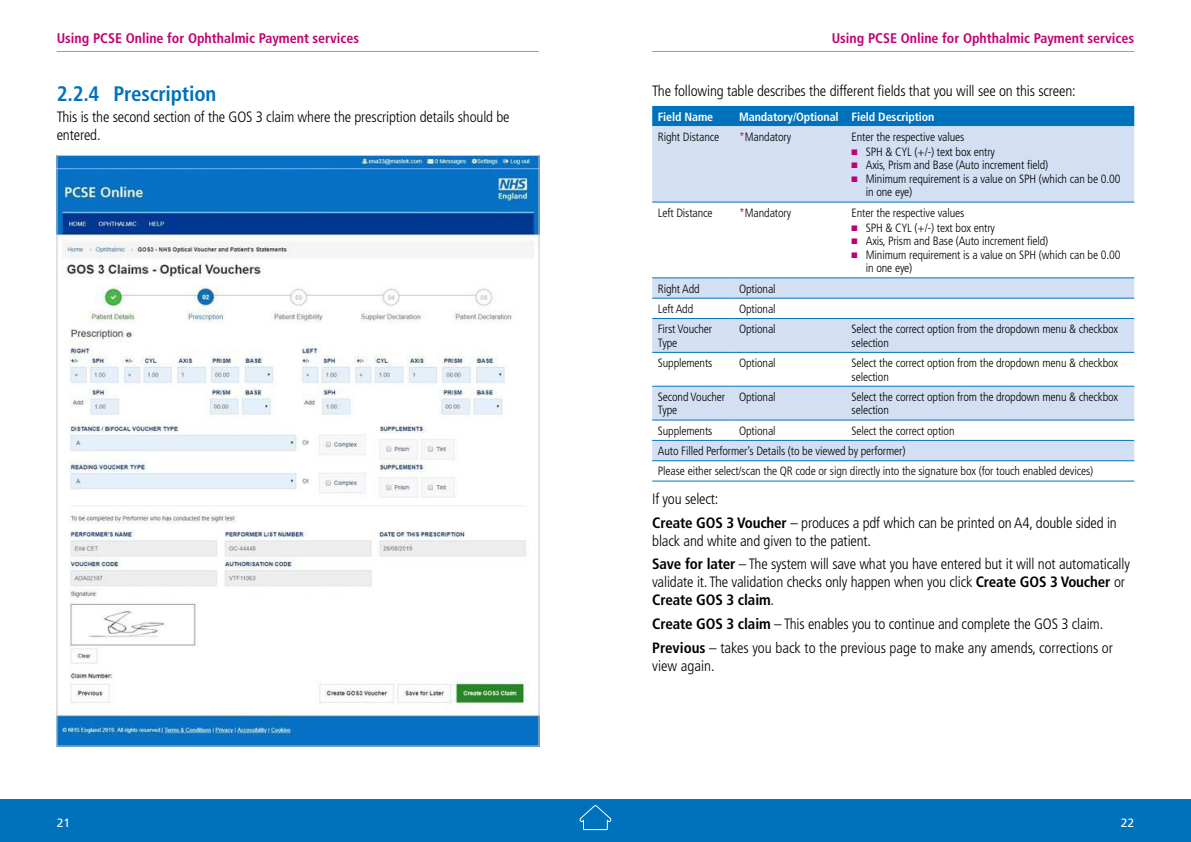
<style>
.page{position:relative;width:1191px;height:842px;background:#fff}
.page>*{position:absolute;margin:0;border:0;box-sizing:border-box;transform-origin:0 0}
.Text_Sub-Heading_2B{font:700 condensed 21px "Frutiger LT";letter-spacing:-.01em;color:#0072bb}
.Body_Text{font:300 condensed 15px/18px "Frutiger LT";letter-spacing:-.01em;color:#000}
.t1{font:700 condensed 14px "Frutiger LT";color:#c10071}
.Table_Text{font:300 condensed 12px/13.5px "Frutiger LT";letter-spacing:-.01em;color:#000}
.Table_Heads{font:700 condensed 12px "Frutiger LT";letter-spacing:-.01em;color:#fff}
.t2{font:12px "Frutiger LT";color:#fff}
.s1{color:#c10071}
.s2{font-weight:700}
</style>
<div class="page">
<div style="left:0;top:799px;width:1191px;height:43px;background:#0072bb"></div>
<svg style="left:579px;top:805px;width:33px;height:26px"></svg>
<hr style="left:652px;top:51px;width:482px;height:1px;background:#9d9d9c">
<hr style="left:57px;top:51px;width:482px;height:1px;background:#9d9d9c">
<img style="left:59px;top:157px;width:478px;height:587px">
<div style="left:652px;top:106px;width:482px;height:20px;background:#0072bb"></div>
<div style="left:652px;top:126px;width:482px;height:76px;background:#d3e0f4"></div>
<svg style="left:652px;top:277px;width:482px;height:204px;fill:#d3e0f4"></svg>
<hr style="left:846px;top:420px;width:288px;height:1px;background:#0072bb">
<hr style="left:652px;top:386px;width:81px;height:1px;background:#0072bb">
<hr style="left:733px;top:386px;width:113px;height:1px;background:#0072bb">
<hr style="left:846px;top:386px;width:288px;height:1px;background:#0072bb">
<hr style="left:733px;top:420px;width:113px;height:1px;background:#0072bb">
<hr style="left:652px;top:352px;width:81px;height:1px;background:#0072bb">
<hr style="left:733px;top:352px;width:113px;height:1px;background:#0072bb">
<hr style="left:846px;top:352px;width:288px;height:1px;background:#0072bb">
<hr style="left:652px;top:420px;width:81px;height:1px;background:#0072bb">
<hr style="left:652px;top:202px;width:81px;height:1px;background:#0072bb">
<hr style="left:733px;top:202px;width:113px;height:1px;background:#0072bb">
<hr style="left:846px;top:202px;width:288px;height:1px;background:#0072bb">
<hr style="left:652px;top:278px;width:81px;height:1px;background:#0072bb">
<hr style="left:733px;top:278px;width:113px;height:1px;background:#0072bb">
<hr style="left:846px;top:278px;width:288px;height:1px;background:#0072bb">
<hr style="left:652px;top:298px;width:81px;height:1px;background:#0072bb">
<hr style="left:733px;top:298px;width:113px;height:1px;background:#0072bb">
<hr style="left:846px;top:298px;width:288px;height:1px;background:#0072bb">
<hr style="left:652px;top:318px;width:81px;height:1px;background:#0072bb">
<hr style="left:733px;top:318px;width:113px;height:1px;background:#0072bb">
<hr style="left:846px;top:318px;width:288px;height:1px;background:#0072bb">
<hr style="left:652px;top:440px;width:81px;height:1px;background:#0072bb">
<hr style="left:733px;top:440px;width:113px;height:1px;background:#0072bb">
<hr style="left:846px;top:440px;width:288px;height:1px;background:#0072bb">
<hr style="left:652px;top:460px;width:81px;height:1px;background:#0072bb">
<hr style="left:733px;top:460px;width:113px;height:1px;background:#0072bb">
<hr style="left:846px;top:460px;width:288px;height:1px;background:#0072bb">
<hr style="left:652px;top:481px;width:81px;height:1px;background:#0072bb">
<hr style="left:733px;top:481px;width:113px;height:1px;background:#0072bb">
<hr style="left:846px;top:481px;width:288px;height:1px;background:#0072bb">
<p class="t1" style="left:57px;top:30px;width:304px">Using PCSE Online for Ophthalmic Payment services</p>
<p class="t1" style="left:831px;top:30px;width:304px">Using PCSE Online for Ophthalmic Payment services</p>
<p class="Text_Sub-Heading_2B" style="left:57px;top:81px;width:161px">2.2.4 Prescription</p>
<p class="Body_Text" style="left:57px;top:108px;width:454px">This is the second section of the GOS 3 claim where the prescription details should be entered.</p>
<p class="Body_Text" style="left:652px;top:82px;width:425px">The following table describes the different fields that you will see on this screen:</p>
<p class="Table_Heads" style="left:658px;top:109px;width:57px">Field Name</p>
<p class="Table_Heads" style="left:739px;top:109px;width:101px">Mandatory/Optional</p>
<p class="Table_Heads" style="left:851px;top:109px;width:84px">Field Description</p>
<p class="Table_Text" style="left:658px;top:130px;width:63px">Right Distance</p>
<p class="Table_Text" style="left:739px;top:130px;width:54px"><span class="s1">*</span>Mandatory</p>
<p class="Table_Text" style="left:851px;top:130px;width:114px">Enter the respective values</p>
<p class="Table_Text" style="left:851px;top:145px;width:145px"><span class="s1">■</span> SPH &amp; CYL (+/-) text box entry</p>
<p class="Table_Text" style="left:851px;top:159px;width:198px"><span class="s1">■</span> Axis, Prism and Base (Auto increment field)</p>
<p class="Table_Text" style="left:866px;top:172px;width:256px;text-indent:-14px"><span class="s1">■</span> Minimum requirement is a value on SPH (which can be 0.00 in one eye)</p>
<p class="Table_Text" style="left:658px;top:206px;width:56px">Left Distance</p>
<p class="Table_Text" style="left:739px;top:206px;width:54px"><span class="s1">*</span>Mandatory</p>
<p class="Table_Text" style="left:851px;top:206px;width:114px">Enter the respective values</p>
<p class="Table_Text" style="left:851px;top:221px;width:145px"><span class="s1">■</span> SPH &amp; CYL (+/-) text box entry</p>
<p class="Table_Text" style="left:851px;top:234px;width:198px"><span class="s1">■</span> Axis, Prism and Base (Auto increment field)</p>
<p class="Table_Text" style="left:866px;top:248px;width:256px;text-indent:-14px"><span class="s1">■</span> Minimum requirement is a value on SPH (which can be 0.00 in one eye)</p>
<p class="Table_Text" style="left:658px;top:282px;width:43px">Right Add</p>
<p class="Table_Text" style="left:739px;top:282px;width:38px">Optional</p>
<p class="Table_Text" style="left:658px;top:302px;width:37px">Left Add</p>
<p class="Table_Text" style="left:739px;top:302px;width:38px">Optional</p>
<p class="Table_Text" style="left:658px;top:322px;width:56px">First Voucher<br>Type</p>
<p class="Table_Text" style="left:739px;top:322px;width:38px">Optional</p>
<p class="Table_Text" style="left:851px;top:322px;width:268px">Select the correct option from the dropdown menu &amp; checkbox selection</p>
<p class="Table_Text" style="left:658px;top:356px;width:56px">Supplements</p>
<p class="Table_Text" style="left:739px;top:356px;width:38px">Optional</p>
<p class="Table_Text" style="left:851px;top:356px;width:268px">Select the correct option from the dropdown menu &amp; checkbox selection</p>
<p class="Table_Text" style="left:658px;top:390px;width:69px">Second Voucher<br>Type</p>
<p class="Table_Text" style="left:739px;top:390px;width:38px">Optional</p>
<p class="Table_Text" style="left:851px;top:390px;width:268px">Select the correct option from the dropdown menu &amp; checkbox selection</p>
<p class="Table_Text" style="left:658px;top:424px;width:56px">Supplements</p>
<p class="Table_Text" style="left:739px;top:424px;width:38px">Optional</p>
<p class="Table_Text" style="left:851px;top:424px;width:104px">Select the correct option</p>
<p class="Table_Text" style="left:658px;top:444px;width:249px">Auto Filled Performer’s Details (to be viewed by performer)</p>
<p class="Table_Text" style="left:658px;top:465px;width:437px">Please either select/scan the QR code or sign directly into the signature box (for touch enabled devices)</p>
<p class="Body_Text" style="left:652px;top:490px;width:68px">If you select:</p>
<p class="Body_Text" style="left:652px;top:513px;width:466px"><span class="s2">Create GOS 3 Voucher</span> – produces a pdf which can be printed on A4, double sided in black and white and given to the patient.</p>
<p class="Body_Text" style="left:652px;top:555px;width:479px"><span class="s2">Save for later</span> – The system will save what you have entered but it will not automatically validate it. The validation checks only happen when you click <span class="s2">Create GOS 3 Voucher</span> or<br><span class="s2">Create GOS 3 claim</span>.</p>
<p class="Body_Text" style="left:652px;top:615px;width:452px"><span class="s2">Create GOS 3 claim</span> – This enables you to continue and complete the GOS 3 claim.</p>
<p class="Body_Text" style="left:652px;top:638px;width:462px"><span class="s2">Previous</span> – takes you back to the previous page to make any amends, corrections or view again.</p>
<p class="t2" style="left:57px;top:816px;width:15px">21</p>
<p class="t2" style="left:1121px;top:816px;width:15px">22</p>
</div>
